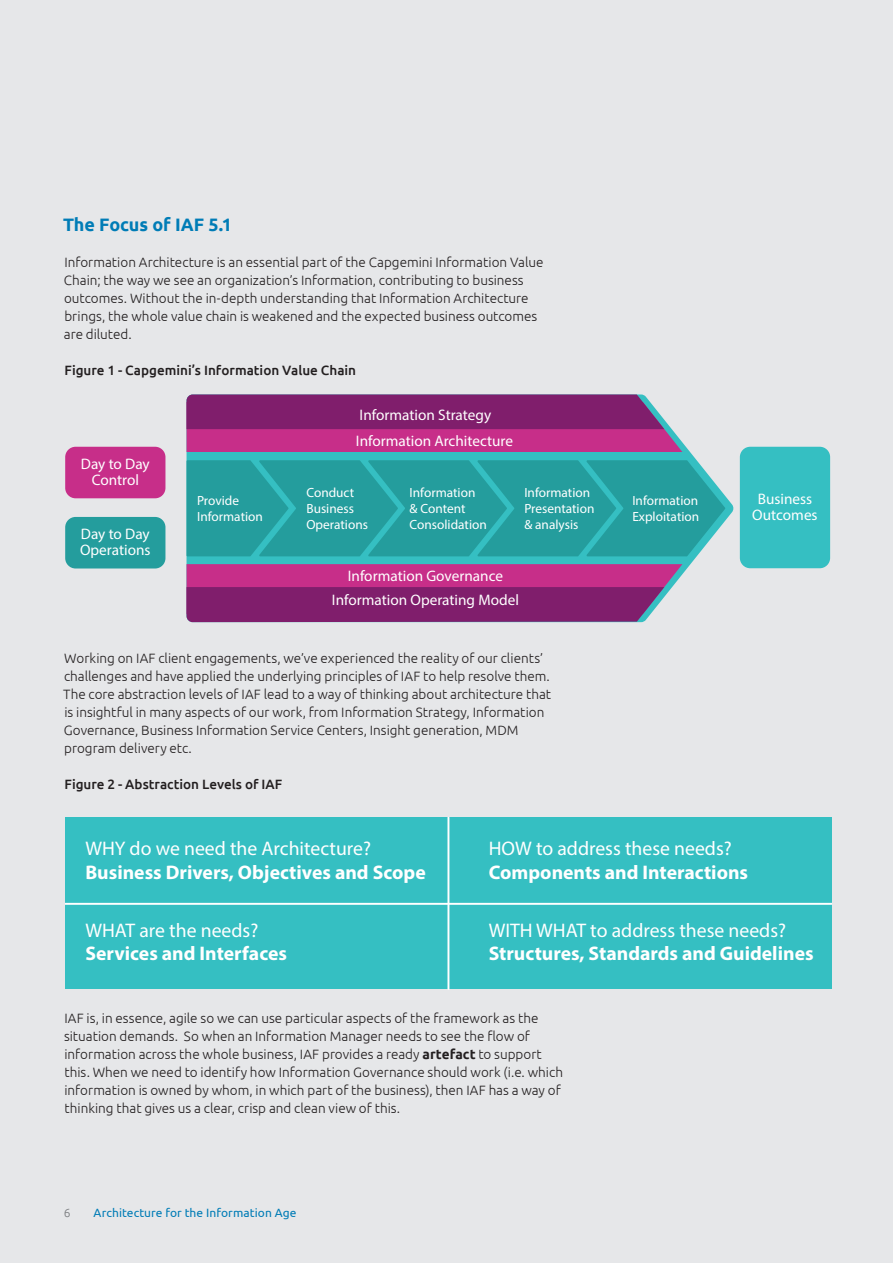
<style>
.page{position:relative;width:893px;height:1263px;background:#e6e7e9}
.page>*{position:absolute;margin:0;border:0;box-sizing:border-box;transform-origin:0 0}
.t1{font:700 19.65px/23.7px "Myriad Pro";color:#fff}
.head1{font:700 18px "Ubuntu";letter-spacing:-.01em;color:#007cb6}
.t2{font:15.3px/15.8px "Myriad Pro";color:#fff;text-align:center}
.text{font:300 13.5px/18px "Ubuntu";color:#231f20}
.Chart_Heading{font:500 13.5px "Ubuntu";color:#231f20}
.t3{font:13.35px/15.8px "Myriad Pro";color:#fff}
.t4{font:12px "Ubuntu";letter-spacing:.005em;color:#007cb6}
.t5{font:300 12px "Ubuntu";color:#76787b}
.s1{font-weight:400}
.s2{font-weight:700}
</style>
<div class="page">
<svg style="left:187px;top:442px;width:547px;height:133px;fill:#35bfc2"></svg>
<div style="left:65px;top:447px;width:100px;height:51px;background:#c72e89;border-radius:10px"></div>
<div style="left:740px;top:447px;width:90px;height:121px;background:#35bfc2;border-radius:10px"></div>
<div style="left:65px;top:517px;width:100px;height:51px;background:#249d9d;border-radius:10px"></div>
<svg style="left:187px;top:394px;width:495px;height:58px;background:#9d2e7d"></svg>
<svg style="left:187px;top:564px;width:495px;height:58px;background:#9d2d7c"></svg>
<svg style="left:187px;top:460px;width:538px;height:96px;background:#28a0a1"></svg>
<div style="left:65px;top:817px;width:767px;height:172px;background:#35bfc2"></div>
<hr style="left:65px;top:903px;width:767px;height:2px;background:#fff">
<hr style="left:447px;top:817px;width:2px;height:172px;background:#fff">
<p class="head1" style="left:63px;top:213px;width:171px">The Focus of IAF 5.1</p>
<p class="text" style="left:64px;top:252px;width:481px">Information Architecture is an essential part of the Capgemini Information Value Chain; the way we see an organization’s Information, contributing to business outcomes. Without the in-depth understanding that Information Architecture brings, the whole value chain is weakened and the expected business outcomes are diluted.</p>
<p class="Chart_Heading" style="left:64px;top:361px;width:293px">Figure 1 - Capgemini’s Information Value Chain</p>
<p class="t2" style="left:360px;top:407px;width:133px">Information Strategy</p>
<p class="t2" style="left:81px;top:456px;width:70px">Day to Day<br>Control</p>
<p class="t2" style="left:80px;top:526px;width:72px;text-align:left">Day to Day<br>Operations</p>
<p class="t2" style="left:356px;top:433px;width:159px">Information Architecture</p>
<p class="t3" style="left:197px;top:492px;width:67px">Provide<br>Information</p>
<p class="t3" style="left:306px;top:484px;width:63px">Conduct<br>Business<br>Operations</p>
<p class="t3" style="left:410px;top:484px;width:79px">Information &amp; Content<br>Consolidation</p>
<p class="t3" style="left:524px;top:484px;width:72px">Information<br>Presentation &amp; analysis</p>
<p class="t3" style="left:632px;top:492px;width:68px">Information<br>Exploitation</p>
<p class="t2" style="left:332px;top:564px;width:188px;line-height:24.2px">Information Governance<br>Information Operating Model</p>
<p class="text" style="left:63px;top:648px;width:489px">Working on IAF client engagements, we’ve experienced the reality of our clients’ challenges and have applied the underlying principles of IAF to help resolve them.<br>The core abstraction levels of IAF lead to a way of thinking about architecture that is insightful in many aspects of our work, from Information Strategy, Information Governance, Business Information Service Centers, Insight generation, MDM program delivery etc.</p>
<p class="Chart_Heading" style="left:64px;top:775px;width:219px">Figure 2 - Abstraction Levels of IAF</p>
<p class="t2" style="left:752px;top:491px;width:67px">Business<br>Outcomes</p>
<p class="t1" style="left:85px;top:836px;width:342px"><span class="s1">WHY do we need the Architecture?<br></span>Business Drivers, Objectives and Scope</p>
<p class="t1" style="left:85px;top:917px;width:203px"><span class="s1">WHAT are the needs?<br></span>Services and Interfaces</p>
<p class="t1" style="left:489px;top:836px;width:261px"><span class="s1">HOW to address these needs?<br></span>Components and Interactions</p>
<p class="t1" style="left:489px;top:917px;width:326px"><span class="s1">WITH WHAT to address these needs?<br></span>Structures, Standards and Guidelines</p>
<p class="text" style="left:64px;top:1008px;width:501px">IAF is, in essence, agile so we can use particular aspects of the framework as the situation demands. So when an Information Manager needs to see the flow of information across the whole business, IAF provides a ready <span class="s2">artefact</span> to support this. When we need to identify how Information Governance should work (i.e. which information is owned by whom, in which part of the business), then IAF has a way of thinking that gives us a clear, crisp and clean view of this.</p>
<p class="t5" style="left:64px;top:1205px;width:8px">6</p>
<p class="t4" style="left:94px;top:1205px;width:204px">Architecture for the Information Age</p>
</div>
